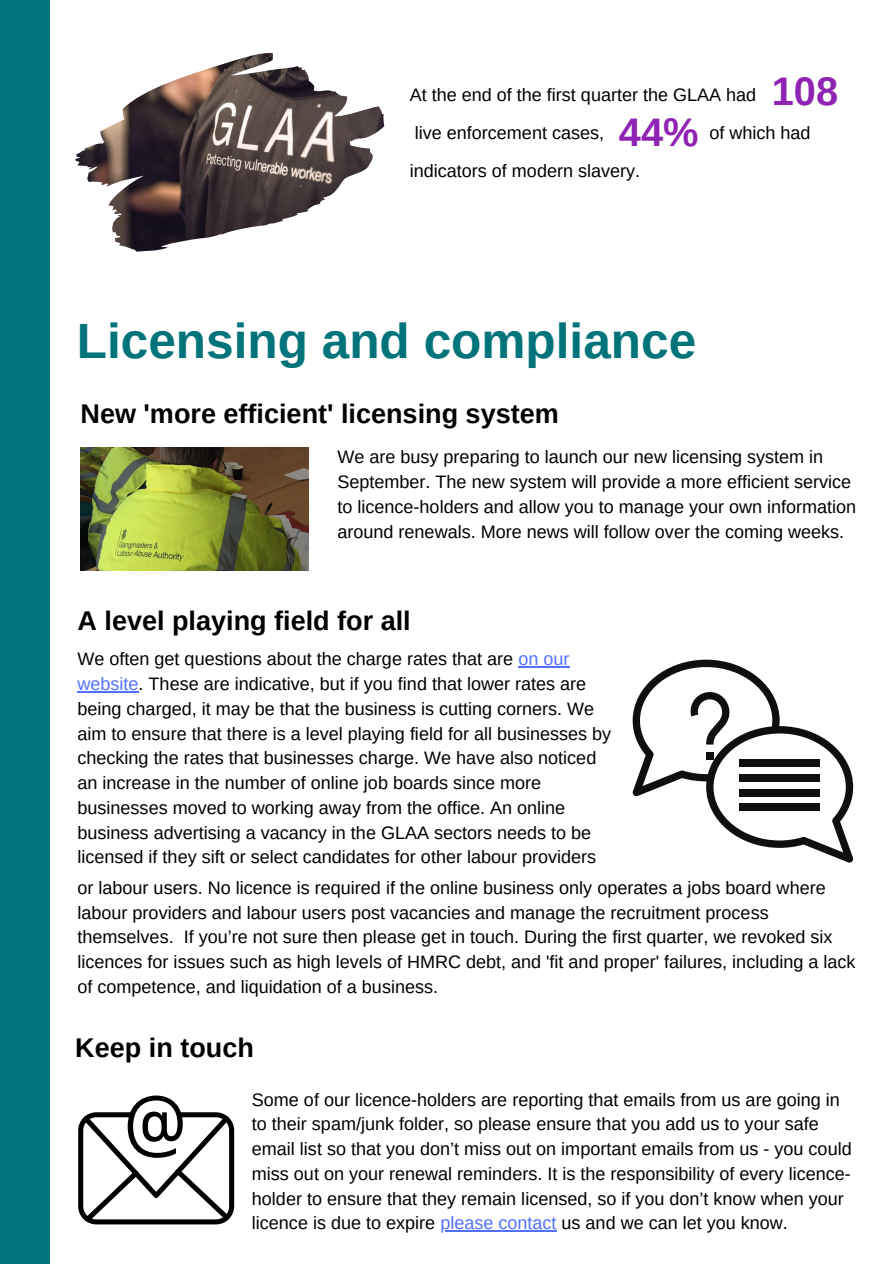
<style>
.page{position:relative;width:894px;height:1264px;background:#fff}
.page>*{position:absolute;margin:0;border:0;box-sizing:border-box;transform-origin:0 0}
.t1{font:700 49.5px "Arimo";color:#00747a}
.t2{font:700 39.75px "Arimo";color:#8f23b3}
.t3{font:700 27px "Arimo";color:#000}
.t4{font:18px/24.8px "Arimo";color:#000}
.s1{color:#5271ff}
</style>
<div class="page">
<div style="left:0;top:0;width:50px;height:1263px;background:#00747a"></div>
<img style="left:80px;top:447px;width:228px;height:123px">
<hr style="left:440px;top:1230px;width:116px;height:1px;background:#5271ff">
<hr style="left:518px;top:666px;width:51px;height:1px;background:#5271ff">
<hr style="left:77px;top:691px;width:62px;height:1px;background:#5271ff">
<svg style="left:632px;top:659px;width:220px;height:203px"></svg>
<div style="left:706px;top:752px;width:7px;height:7px;background:#100f0d"></div>
<img style="left:75px;top:53px;width:309px;height:199px">
<svg style="left:78px;top:1095px;width:156px;height:129px"></svg>
<h2 class="t2" style="left:771px;top:69px;width:68px">108</h2>
<p class="t4" style="left:409px;top:75px;width:348px;line-height:38.2px">At the end of the first quarter the GLAA had live enforcement cases,</p>
<h2 class="t2" style="left:618px;top:110px;width:81px">44%</h2>
<p class="t4" style="left:709px;top:120px;width:103px">of which had</p>
<p class="t4" style="left:409px;top:159px;width:232px">indicators of modern slavery.</p>
<h1 class="t1" style="left:77px;top:313px;width:620px">Licensing and compliance</h1>
<h3 class="t3" style="left:80px;top:399px;width:479px">New 'more efficient' licensing system</h3>
<p class="t4" style="left:337px;top:445px;width:520px">We are busy preparing to launch our new licensing system in September. The new system will provide a more efficient service to licence-holders and allow you to manage your own information around renewals. More news will follow over the coming weeks.</p>
<h3 class="t3" style="left:77px;top:605px;width:334px">A level playing field for all</h3>
<p class="t4" style="left:77px;top:646px;width:535px">We often get questions about the charge rates that are <span class="s1">on our website</span>. These are indicative, but if you find that lower rates are being charged, it may be that the business is cutting corners. We aim to ensure that there is a level playing field for all businesses by checking the rates that businesses charge. We have also noticed an increase in the number of online job boards since more businesses moved to working away from the office. An online business advertising a vacancy in the GLAA sectors needs to be licensed if they sift or select candidates for other labour providers</p>
<p class="t4" style="left:77px;top:875px;width:779px">or labour users. No licence is required if the online business only operates a jobs board where labour providers and labour users post vacancies and manage the recruitment process themselves. If you’re not sure then please get in touch. During the first quarter, we revoked six licences for issues such as high levels of HMRC debt, and 'fit and proper' failures, including a lack of competence, and liquidation of a business.</p>
<h3 class="t3" style="left:75px;top:1032px;width:180px">Keep in touch</h3>
<p class="t4" style="left:252px;top:1086px;width:601px">Some of our licence-holders are reporting that emails from us are going in to their spam/junk folder, so please ensure that you add us to your safe email list so that you don’t miss out on important emails from us - you could miss out on your renewal reminders. It is the responsibility of every licence&shy;holder to ensure that they remain licensed, so if you don’t know when your licence is due to expire <span class="s1">please contact</span> us and we can let you know.</p>
</div>
